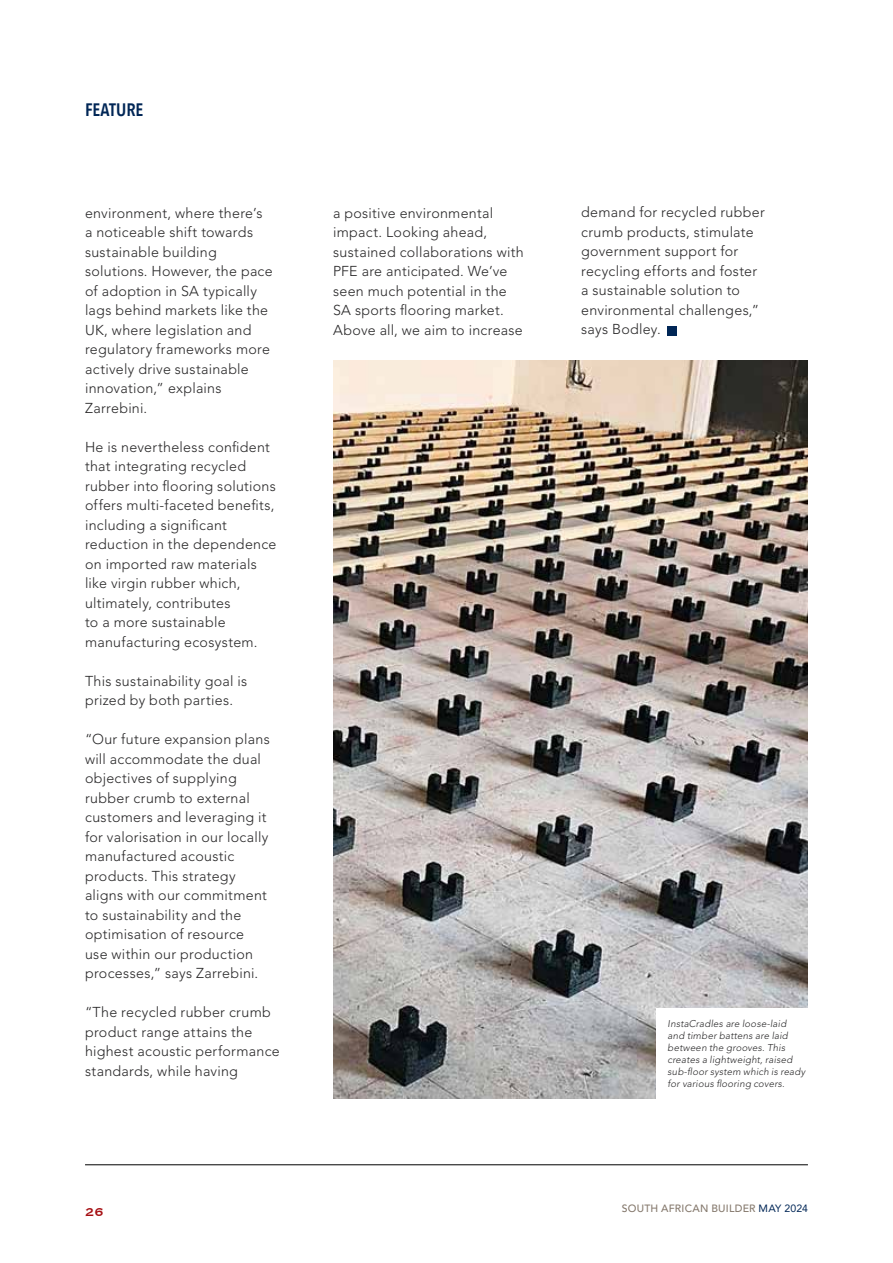
<style>
.page{position:relative;width:893px;height:1263px;background:#fff}
.page>*{position:absolute;margin:0;border:0;box-sizing:border-box;transform-origin:0 0}
.t1{font:600 18px "Avenir Next Condensed";letter-spacing:-.005em;color:#002656}
.t2{font:15px "Copperplate";color:#a50e12}
.t3{font:300 14.25px/19.5px "Avenir LT Std";letter-spacing:.02em;color:#292829}
.t4{font:500 10.5px "Avenir LT Std";letter-spacing:.02em;color:#867a6e}
.t5{font:italic 300 9.75px/12px "Avenir LT Std";letter-spacing:.02em;color:#292829}
.s1{font-weight:400;color:#002656}
</style>
<div class="page">
<img style="left:333px;top:360px;width:475px;height:738px">
<div style="left:656px;top:1008px;width:165px;height:108px;background:#fff"></div>
<hr style="left:85px;top:1164px;width:723px;height:1px;background:#000">
<div style="left:668px;top:326px;width:9px;height:9px;background:#002656"></div>
<p class="t1" style="left:85px;top:99px;width:60px">FEATURE</p>
<p class="t3" style="left:85px;top:203px;width:189px">environment, where there’s a noticeable shift towards sustainable building solutions. However, the pace of adoption in SA typically lags behind markets like the<br>UK, where legislation and regulatory frameworks more actively drive sustainable innovation,” explains<br>Zarrebini.</p>
<p class="t3" style="left:85px;top:437px;width:193px">He is nevertheless confident that integrating recycled rubber into flooring solutions offers multi-faceted benefits, including a significant reduction in the dependence on imported raw materials like virgin rubber which, ultimately, contributes<br>to a more sustainable manufacturing ecosystem.</p>
<p class="t3" style="left:85px;top:671px;width:164px">This sustainability goal is prized by both parties.</p>
<p class="t3" style="left:85px;top:730px;width:186px">“Our future expansion plans will accommodate the dual objectives of supplying rubber crumb to external customers and leveraging it for valorisation in our locally manufactured acoustic products. This strategy aligns with our commitment to sustainability and the optimisation of resource use within our production processes,” says Zarrebini.</p>
<p class="t3" style="left:85px;top:1002px;width:196px">“The recycled rubber crumb product range attains the highest acoustic performance standards, while having</p>
<p class="t3" style="left:333px;top:203px;width:192px">a positive environmental impact. Looking ahead, sustained collaborations with<br>PFE are anticipated. We’ve seen much potential in the<br>SA sports flooring market.<br>Above all, we aim to increase</p>
<p class="t3" style="left:581px;top:203px;width:185px">demand for recycled rubber crumb products, stimulate government support for recycling efforts and foster a sustainable solution to environmental challenges,” says Bodley.</p>
<p class="t5" style="left:668px;top:1018px;width:139px">InstaCradles are loose-laid and timber battens are laid between the grooves. This creates a lightweight, raised sub-floor system which is ready for various flooring covers.</p>
<p class="t2" style="left:85px;top:1202px;width:20px">26</p>
<p class="t4" style="left:622px;top:1203px;width:188px">SOUTH AFRICAN BUILDER <span class="s1">MAY 2024</span></p>
</div>
